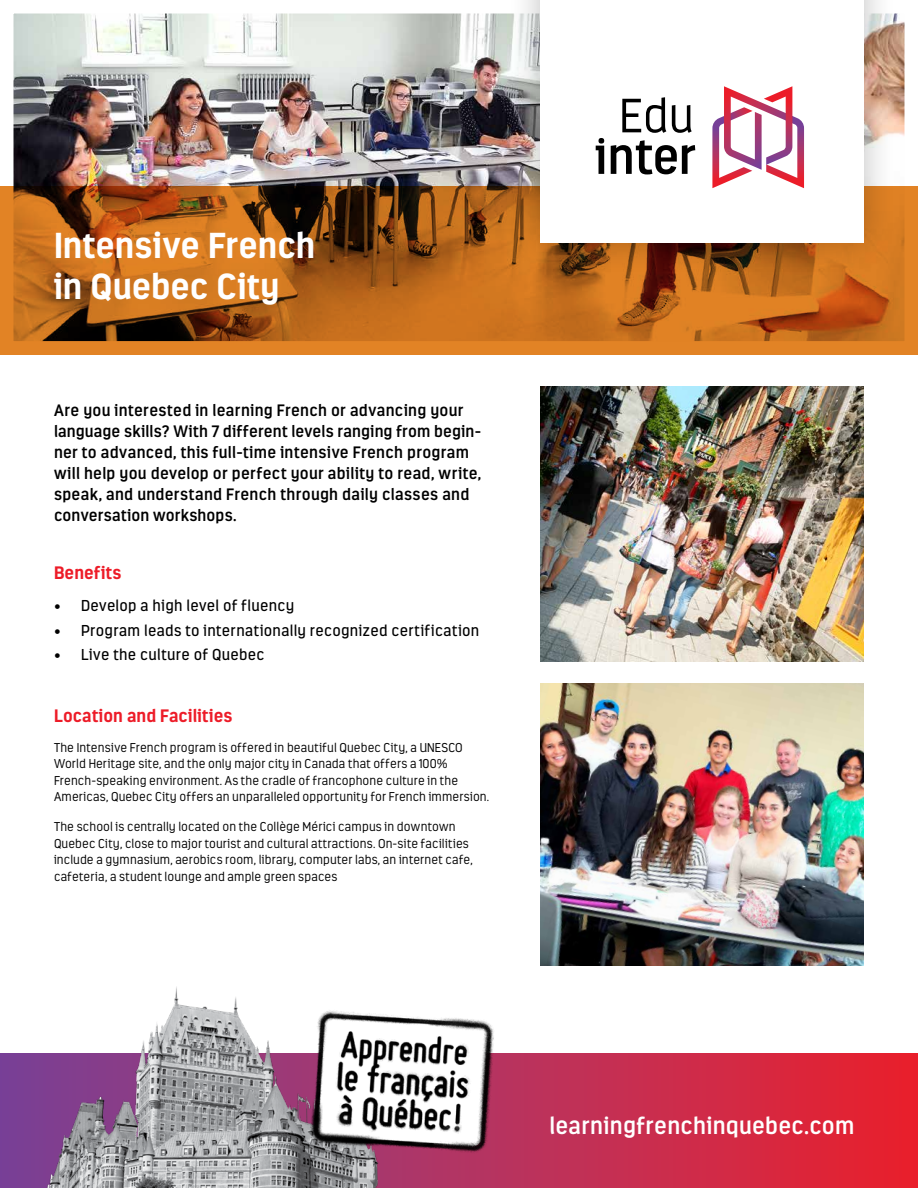
<style>
.page{position:relative;width:918px;height:1188px;background:#fff}
.page>*{position:absolute;margin:0;border:0;box-sizing:border-box;transform-origin:0 0}
.t1{font:700 36px/41.4px "Estandar";color:#fff}
.t2{font:600 24px "Estandar";letter-spacing:.01em;color:#fff}
.t3{font:700 18px "Estandar";letter-spacing:.01em;color:#ed1c28}
.t4{font:600 16.5px/21px "Estandar";letter-spacing:.02em;color:#000}
.t5{font:15.75px/24.8px "Estandar";letter-spacing:.025em;color:#000}
.t6{font:300 12.75px/16.5px "Estandar";letter-spacing:.015em;color:#000}
</style>
<div class="page">
<svg style="left:0;top:1053px;width:918px;height:135px;background:#c82b4d"></svg>
<img style="left:34px;top:986px;width:358px;height:202px">
<img style="left:13px;top:13px;width:892px;height:173px">
<svg style="left:0;top:186px;width:918px;height:169px;background:#b2631b"></svg>
<div style="left:507px;top:0;width:391px;height:276px;background:#000;opacity:.25"></div>
<div style="left:540px;top:0;width:324px;height:242px;background:#fff"></div>
<svg style="left:596px;top:138px;width:8px;height:36px"></svg>
<svg style="left:611px;top:140px;width:84px;height:34px"></svg>
<svg style="left:622px;top:97px;width:44px;height:36px"></svg>
<svg style="left:672px;top:105px;width:20px;height:28px"></svg>
<svg style="left:712px;top:86px;width:92px;height:102px"></svg>
<img style="left:304px;top:1002px;width:197px;height:160px">
<img style="left:540px;top:683px;width:324px;height:282px">
<img style="left:540px;top:386px;width:324px;height:276px">
<h1 class="t1" style="left:54px;top:224px;width:263px">Intensive French in Quebec City</h1>
<p class="t4" style="left:54px;top:400px;width:429px">Are you interested in learning French or advancing your language skills? With 7 different levels ranging from begin&shy;ner to advanced, this full-time intensive French program will help you develop or perfect your ability to read, write, speak, and understand French through daily classes and conversation workshops.</p>
<h3 class="t3" style="left:54px;top:561px;width:69px">Benefits</h3>
<p class="t5" style="left:81px;top:593px;width:400px">Develop a high level of fluency<br>Program leads to internationally recognized certification<br>Live the culture of Quebec</p>
<h3 class="t3" style="left:54px;top:704px;width:180px">Location and Facilities</h3>
<p class="t6" style="left:54px;top:739px;width:437px">The Intensive French program is offered in beautiful Quebec City, a UNESCO World Heritage site, and the only major city in Canada that offers a 100% French-speaking environment. As the cradle of francophone culture in the Americas, Quebec City offers an unparalleled opportunity for French immersion.</p>
<p class="t6" style="left:54px;top:818px;width:420px">The school is centrally located on the Collège Mérici campus in downtown Quebec City, close to major tourist and cultural attractions. On-site facilities include a gymnasium, aerobics room, library, computer labs, an internet cafe, cafeteria, a student lounge and ample green spaces</p>
<h2 class="t2" style="left:549px;top:1111px;width:307px">learningfrenchinquebec.com</h2>
</div>
